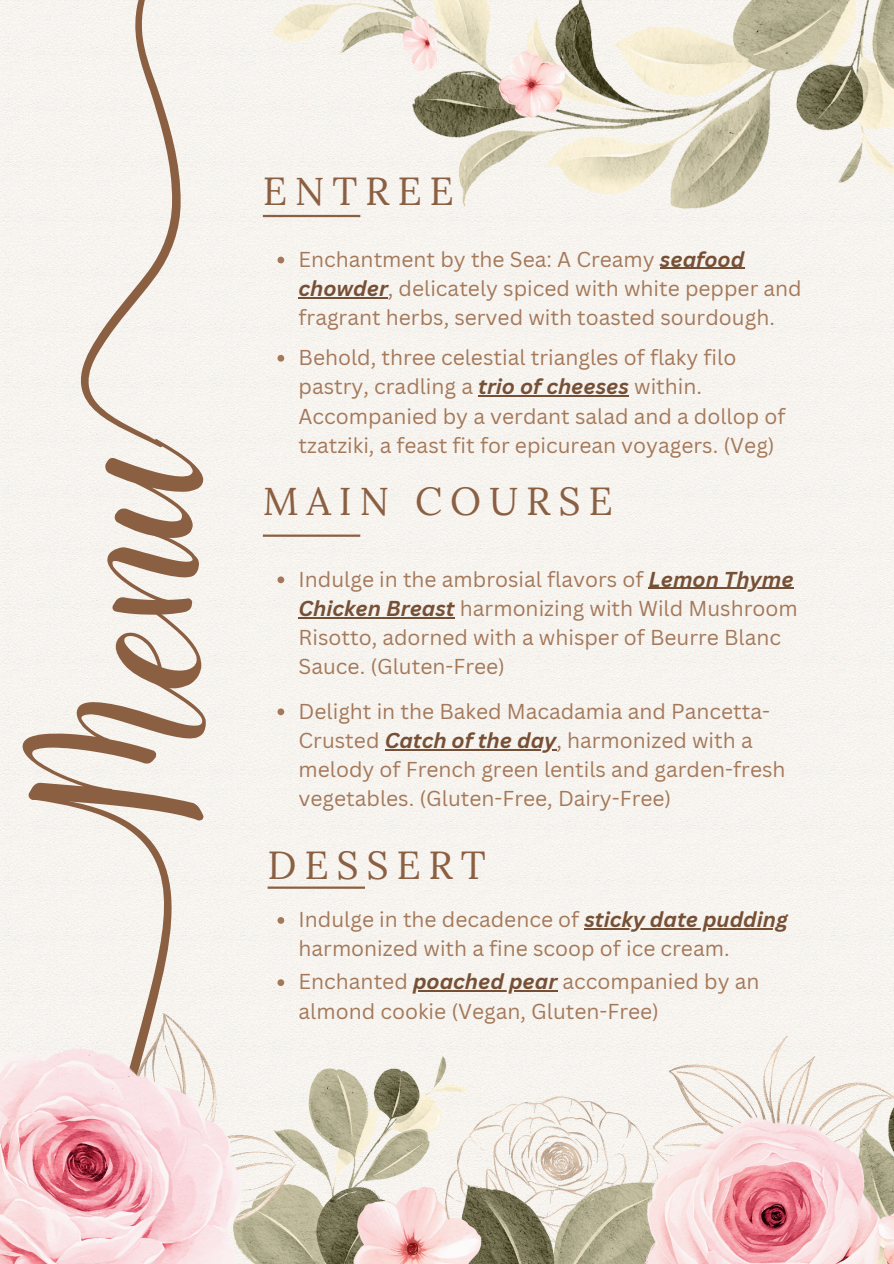
<style>
.page{position:relative;width:894px;height:1264px;background:#fff}
.page>*{position:absolute;margin:0;border:0;box-sizing:border-box;transform-origin:0 0}
.t1{font:234.15px "Daydream";color:#8b5f41}
.t2{font:39px "Lora";letter-spacing:.2em;color:#8b5f41}
.t3{font:21px/29.2px "Canva Sans";color:#a4795b}
.s1{font-weight:700;font-style:italic;color:#765036}
</style>
<div class="page">
<div style="left:0;top:0;width:893px;height:1013px;background:#f7f4ef"></div>
<svg style="left:81px;top:0;width:138px;height:447px;fill:#f6f3ef"></svg>
<div style="left:33px;top:796px;width:235px;height:217px;background:#f6f3ef"></div>
<img style="left:0;top:1013px;width:893px;height:250px">
<img style="left:272px;top:0;width:621px;height:208px">
<hr style="left:263px;top:215px;width:97px;height:2px;background:#8b5f41">
<hr style="left:263px;top:534px;width:97px;height:3px;background:#8b5f41">
<hr style="left:267px;top:886px;width:98px;height:2px;background:#8b5f41">
<svg style="left:277px;top:576px;width:7px;height:7px"></svg>
<hr style="left:648px;top:587px;width:145px;height:2px;background:#765036">
<hr style="left:298px;top:617px;width:156px;height:1px;background:#765036">
<svg style="left:277px;top:917px;width:7px;height:6px"></svg>
<hr style="left:584px;top:928px;width:203px;height:1px;background:#765036">
<svg style="left:277px;top:257px;width:7px;height:6px"></svg>
<hr style="left:659px;top:268px;width:85px;height:1px;background:#765036">
<hr style="left:298px;top:297px;width:90px;height:1px;background:#765036">
<svg style="left:277px;top:979px;width:7px;height:7px"></svg>
<hr style="left:413px;top:990px;width:144px;height:1px;background:#765036">
<svg style="left:277px;top:708px;width:7px;height:7px"></svg>
<hr style="left:384px;top:749px;width:172px;height:1px;background:#765036">
<svg style="left:277px;top:355px;width:7px;height:6px"></svg>
<hr style="left:478px;top:395px;width:151px;height:1px;background:#765036">
<p class="t1" style="left:-8px;top:820px;width:385px;rotate:-90deg">Menu</p>
<p class="t2" style="left:263px;top:166px;width:192px">ENTREE</p>
<h2 class="t3" style="left:298px;top:244px;width:504px">Enchantment by the Sea: A Creamy <span class="s1">seafood chowder</span>, delicately spiced with white pepper and fragrant herbs, served with toasted sourdough.</h2>
<p class="t3" style="left:298px;top:342px;width:488px">Behold, three celestial triangles of flaky filo pastry, cradling a <span class="s1">trio of cheeses</span> within.<br>Accompanied by a verdant salad and a dollop of tzatziki, a feast fit for epicurean voyagers. (Veg)</p>
<h1 class="t2" style="left:263px;top:475px;width:351px">MAIN COURSE</h1>
<h2 class="t3" style="left:298px;top:564px;width:496px">Indulge in the ambrosial flavors of <span class="s1">Lemon Thyme</span></h2>
<p class="t3" style="left:298px;top:593px;width:500px"><span class="s1">Chicken Breast</span> harmonizing with Wild Mushroom<br>Risotto, adorned with a whisper of Beurre Blanc<br>Sauce. (Gluten-Free)</p>
<p class="t3" style="left:298px;top:695px;width:488px">Delight in the Baked Macadamia and Pancetta-Crusted <span class="s1">Catch of the day</span>, harmonized with a melody of French green lentils and garden-fresh vegetables. (Gluten-Free, Dairy-Free)</p>
<p class="t2" style="left:267px;top:840px;width:220px">DESSERT</p>
<p class="t3" style="left:298px;top:904px;width:490px">Indulge in the decadence of <span class="s1">sticky date pudding</span></p>
<p class="t3" style="left:298px;top:933px;width:432px">harmonized with a fine scoop of ice cream.</p>
<p class="t3" style="left:298px;top:966px;width:462px">Enchanted <span class="s1">poached pear</span> accompanied by an</p>
<p class="t3" style="left:298px;top:995px;width:362px">almond cookie (Vegan, Gluten-Free)</p>
</div>
